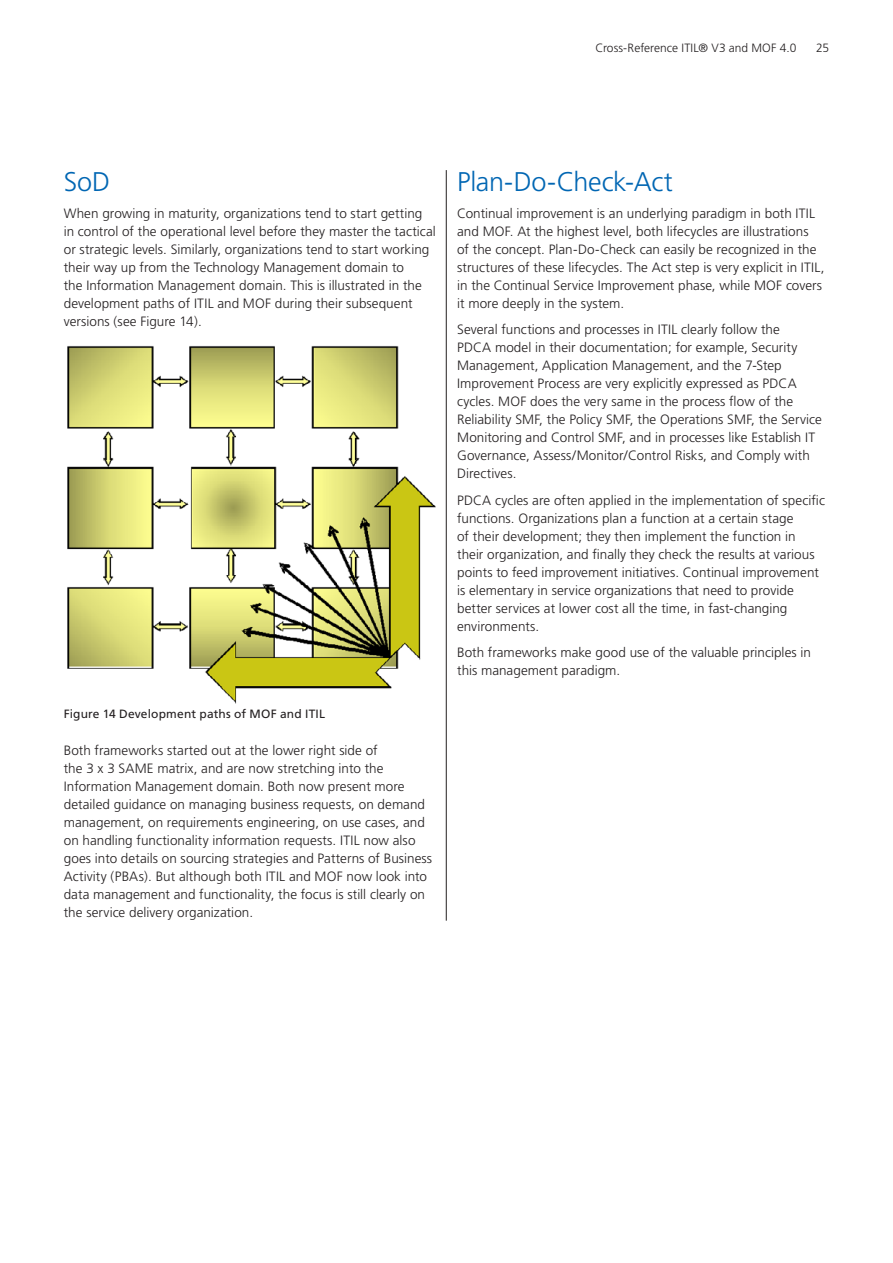
<style>
.page{position:relative;width:893px;height:1263px;background:#fff}
.page>*{position:absolute;margin:0;border:0;box-sizing:border-box;transform-origin:0 0}
.Heading_1{font:300 27px "Frutiger";letter-spacing:-.01em;color:#0166b3}
.Body_Copy_AUTO{font:300 13.5px/18px "Frutiger";letter-spacing:.005em;color:#231f20}
.t1{font:12px "Frutiger";letter-spacing:.01em;color:#231f20}
.t2{font:300 12px "Frutiger";color:#231f20}
</style>
<div class="page">
<hr style="left:446px;top:170px;width:1px;height:751px;background:#231f20">
<img style="left:67px;top:346px;width:369px;height:358px">
<p class="t2" style="left:595px;top:41px;width:203px">Cross-Reference ITIL® V3 and MOF 4.0</p>
<p class="t2" style="left:816px;top:41px;width:15px">25</p>
<p class="Heading_1" style="left:64px;top:167px;width:48px">SoD</p>
<p class="Body_Copy_AUTO" style="left:64px;top:204px;width:374px">When growing in maturity, organizations tend to start getting in control of the operational level before they master the tactical or strategic levels. Similarly, organizations tend to start working their way up from the Technology Management domain to<br>the Information Management domain. This is illustrated in the development paths of ITIL and MOF during their subsequent versions (see Figure 14).</p>
<p class="t1" style="left:64px;top:707px;width:263px">Figure 14 Development paths of MOF and ITIL</p>
<p class="Body_Copy_AUTO" style="left:64px;top:741px;width:370px">Both frameworks started out at the lower right side of<br>the 3 x 3 SAME matrix, and are now stretching into the Information Management domain. Both now present more detailed guidance on managing business requests, on demand management, on requirements engineering, on use cases, and on handling functionality information requests. ITIL now also goes into details on sourcing strategies and Patterns of Business Activity (PBAs). But although both ITIL and MOF now look into data management and functionality, the focus is still clearly on the service delivery organization.</p>
<p class="Heading_1" style="left:457px;top:167px;width:217px">Plan-Do-Check-Act</p>
<p class="Body_Copy_AUTO" style="left:457px;top:204px;width:369px">Continual improvement is an underlying paradigm in both ITIL and MOF. At the highest level, both lifecycles are illustrations<br>of the concept. Plan-Do-Check can easily be recognized in the structures of these lifecycles. The Act step is very explicit in ITIL, in the Continual Service Improvement phase, while MOF covers it more deeply in the system.</p>
<p class="Body_Copy_AUTO" style="left:457px;top:321px;width:366px">Several functions and processes in ITIL clearly follow the<br>PDCA model in their documentation; for example, Security Management, Application Management, and the 7-Step Improvement Process are very explicitly expressed as PDCA cycles. MOF does the very same in the process flow of the Reliability SMF, the Policy SMF, the Operations SMF, the Service Monitoring and Control SMF, and in processes like Establish IT Governance, Assess/Monitor/Control Risks, and Comply with Directives.</p>
<p class="Body_Copy_AUTO" style="left:457px;top:491px;width:369px">PDCA cycles are often applied in the implementation of specific functions. Organizations plan a function at a certain stage<br>of their development; they then implement the function in their organization, and finally they check the results at various points to feed improvement initiatives. Continual improvement is elementary in service organizations that need to provide better services at lower cost all the time, in fast-changing environments.</p>
<p class="Body_Copy_AUTO" style="left:457px;top:644px;width:355px">Both frameworks make good use of the valuable principles in this management paradigm.</p>
</div>
